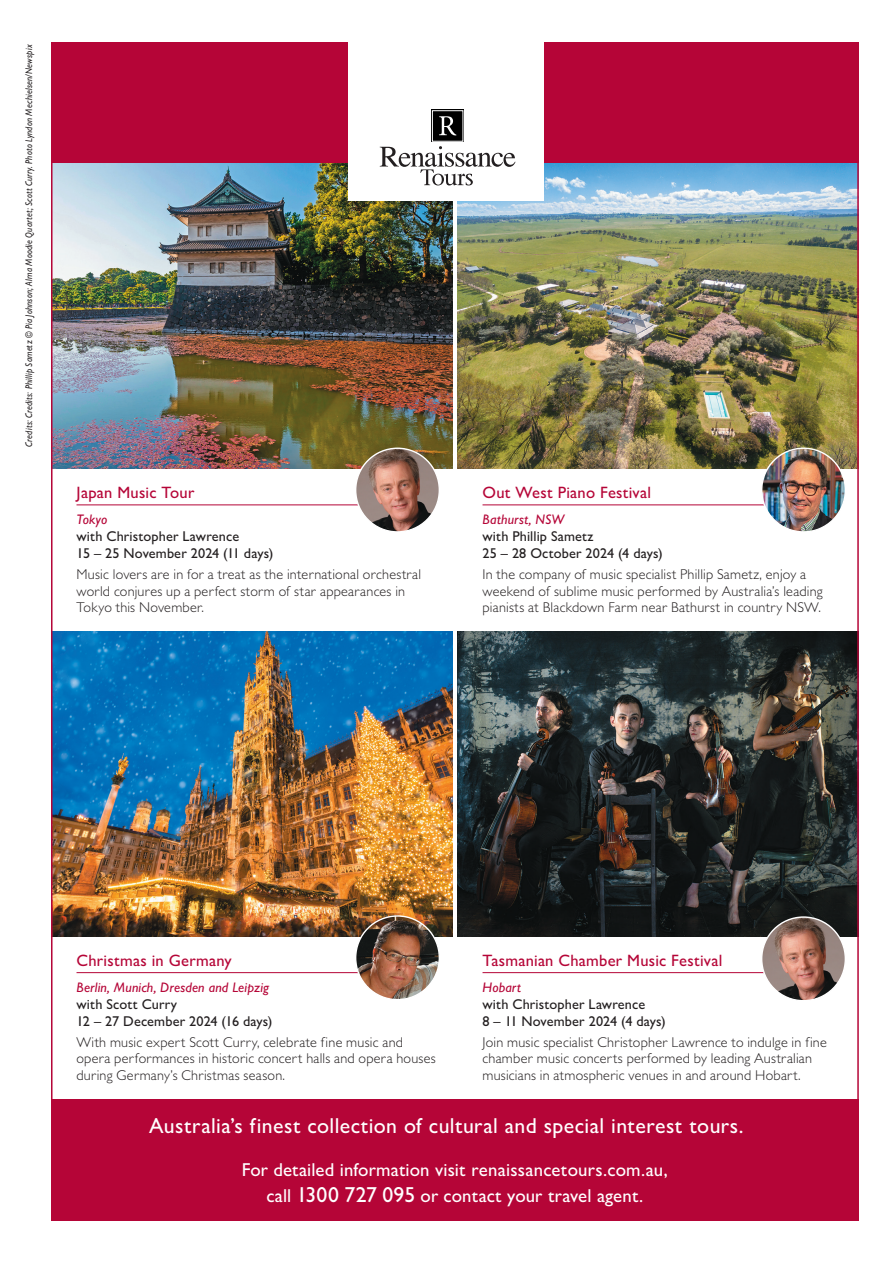
<style>
.page{position:relative;width:893px;height:1263px;background:#fff}
.page>*{position:absolute;margin:0;border:0;box-sizing:border-box;transform-origin:0 0}
.t1{font:500 21.75px "Gill Sans MT Pro";letter-spacing:.02em;color:#fff}
.t2{font:500 18.75px/26.1px "Gill Sans MT Pro";letter-spacing:.005em;color:#fff;text-align:center}
.t3{font:500 16.5px "Gill Sans MT Pro";letter-spacing:.015em;color:#b50537}
.t4{font:300 14.25px/16.5px "Gill Sans MT Pro";letter-spacing:.015em;color:#231f20}
.t5{font:500 14.25px/17.2px "Gill Sans MT Pro";letter-spacing:.01em;color:#231f20}
.t6{font:italic 500 13.8px "Gill Sans MT Pro";letter-spacing:.01em;color:#b50537}
.t7{font:italic 500 9.75px "Gill Sans MT Pro";letter-spacing:.02em;color:#231f20;scale:.9 1}
.s1{font-size:21.75px}
</style>
<div class="page">
<img style="left:51px;top:42px;width:808px;height:1179px">
<div style="left:349px;top:34px;width:195px;height:167px;background:#fff"></div>
<svg style="left:380px;top:146px;width:135px;height:39px"></svg>
<div style="left:431px;top:110px;width:33px;height:32px;background:#000"></div>
<div style="left:432px;top:110px;width:31px;height:32px;border:1px solid #fff"></div>
<svg style="left:439px;top:116px;width:17px;height:19px"></svg>
<img style="left:356px;top:448px;width:83px;height:84px;border-radius:42px">
<img style="left:762px;top:917px;width:83px;height:84px;border-radius:42px">
<img style="left:762px;top:448px;width:83px;height:84px;border-radius:42px">
<img style="left:356px;top:916px;width:83px;height:84px;border-radius:42px">
<p class="t7" style="left:23px;top:447px;width:449px;rotate:-90deg">Credits: Credits: Phillip Sametz © Pia Johnson; Alma Moodie Quartet; Scott Curry. Photo Lyndon Mechielsen/Newspix</p>
<p class="t3" style="left:77px;top:483px;width:119px">Japan Music Tour</p>
<p class="t6" style="left:77px;top:511px;width:32px">Tokyo</p>
<p class="t5" style="left:77px;top:528px;width:198px">with Christopher Lawrence<br>15 – 25 November 2024 (11 days)</p>
<p class="t4" style="left:77px;top:566px;width:346px">Music lovers are in for a treat as the international orchestral world conjures up a perfect storm of star appearances in<br>Tokyo this November.</p>
<p class="t3" style="left:482px;top:483px;width:170px">Out West Piano Festival</p>
<p class="t6" style="left:482px;top:511px;width:83px">Bathurst, NSW</p>
<p class="t5" style="left:482px;top:528px;width:182px">with Phillip Sametz<br>25 – 28 October 2024 (4 days)</p>
<p class="t4" style="left:482px;top:566px;width:342px">In the company of music specialist Phillip Sametz, enjoy a weekend of sublime music performed by Australia’s leading pianists at Blackdown Farm near Bathurst in country NSW.</p>
<p class="t3" style="left:77px;top:950px;width:157px">Christmas in Germany</p>
<p class="t6" style="left:77px;top:979px;width:194px">Berlin, Munich, Dresden and Leipzig</p>
<p class="t5" style="left:77px;top:995px;width:198px">with Scott Curry<br>12 – 27 December 2024 (16 days)</p>
<p class="t4" style="left:77px;top:1034px;width:361px">With music expert Scott Curry, celebrate fine music and opera performances in historic concert halls and opera houses during Germany’s Christmas season.</p>
<p class="t3" style="left:482px;top:950px;width:241px">Tasmanian Chamber Music Festival</p>
<p class="t6" style="left:482px;top:979px;width:40px">Hobart</p>
<p class="t5" style="left:482px;top:995px;width:185px">with Christopher Lawrence<br>8 – 11 November 2024 (4 days)</p>
<p class="t4" style="left:482px;top:1034px;width:346px">Join music specialist Christopher Lawrence to indulge in fine chamber music concerts performed by leading Australian musicians in atmospheric venues in and around Hobart.</p>
<p class="t1" style="left:149px;top:1113px;width:596px">Australia’s finest collection of cultural and special interest tours.</p>
<p class="t2" style="left:242px;top:1157px;width:427px">For detailed information visit renaissancetours.com.au, call <span class="s1">1300 727 095</span> or contact your travel agent.</p>
</div>
